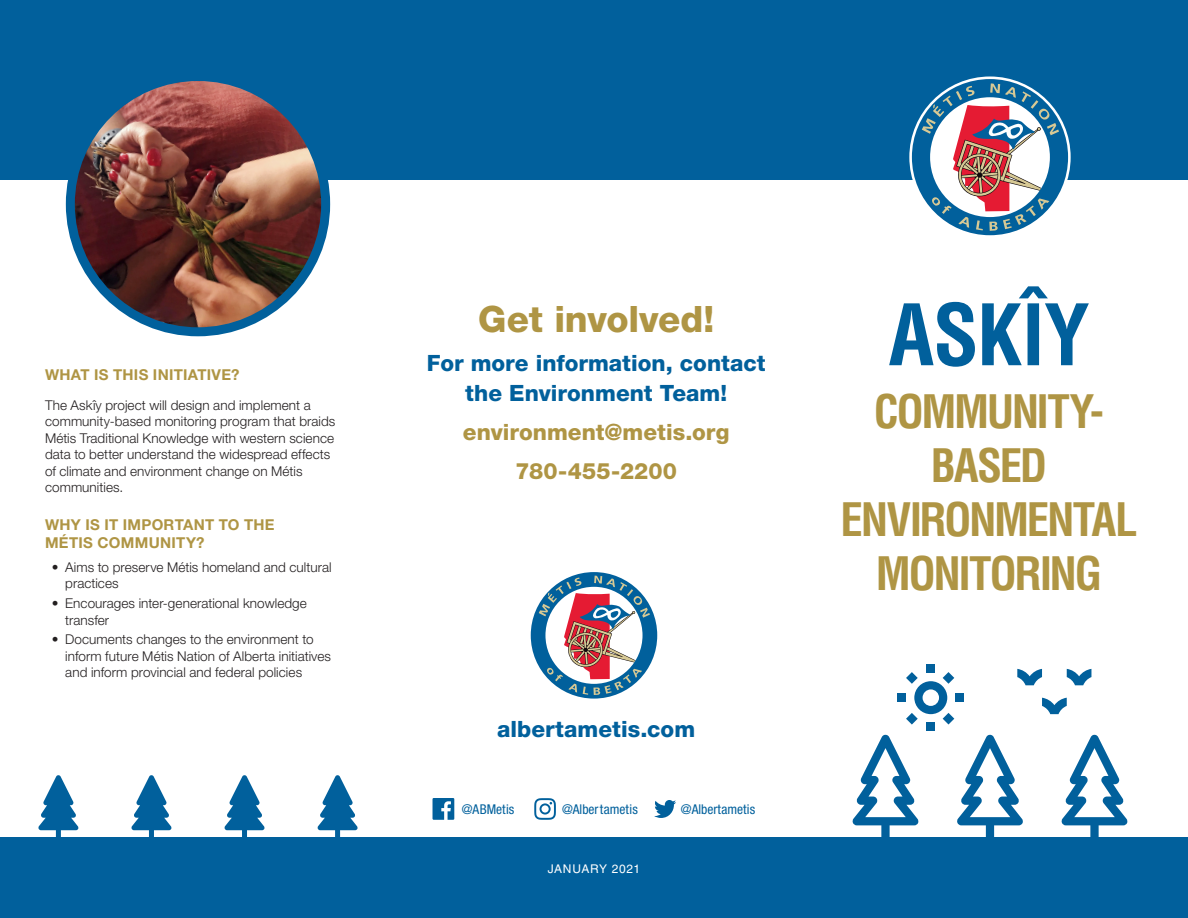
<style>
.page{position:relative;width:1188px;height:918px;background:#fff}
.page>*{position:absolute;margin:0;border:0;box-sizing:border-box;transform-origin:0 0}
.t1{font:700 condensed 82.5px "Helvetica LT Std";letter-spacing:-.015em;color:#01609c}
.t2{font:700 condensed 45px/54px "Helvetica LT Std";letter-spacing:-.055em;color:#af9544;text-align:center}
.t3{font:800 36.45px "Helvetica Neue LT Std";letter-spacing:-.005em;color:#af9544}
.t4{font:800 22.5px/30px "Helvetica Neue LT Std";color:#01609c;text-align:center}
.t5{font:800 22.5px "Helvetica Neue LT Std";color:#af9544}
.Subheading{font:700 15px/18px "Helvetica Neue LT Std";letter-spacing:.02em;color:#af9544}
.Body{font:300 13.5px/16.5px "Helvetica Neue LT Std";letter-spacing:.005em;color:#231f20}
.Body_bullets{font:300 13.5px/16.5px "Helvetica Neue LT Std";letter-spacing:.005em;color:#231f20}
.t6{font:condensed 13.5px "Helvetica Neue LT Std";color:#01609c}
.t7{font:12px "Helvetica LT Std";letter-spacing:.055em;color:#fff}
</style>
<div class="page">
<div style="left:0;top:837px;width:1188px;height:81px;background:#01609c"></div>
<div style="left:0;top:0;width:1188px;height:180px;background:#01609c"></div>
<svg style="left:912px;top:79px;width:156px;height:156px"></svg>
<svg style="left:224px;top:775px;width:41px;height:62px"></svg>
<svg style="left:317px;top:775px;width:41px;height:62px"></svg>
<svg style="left:131px;top:775px;width:41px;height:62px"></svg>
<svg style="left:38px;top:775px;width:41px;height:62px"></svg>
<img style="left:70px;top:82px;width:256px;height:250px">
<div style="left:66px;top:72px;width:264px;height:264px;border:9px solid #01609c;border-radius:50%"></div>
<svg style="left:1061px;top:734px;width:67px;height:103px"></svg>
<svg style="left:957px;top:734px;width:66px;height:103px"></svg>
<svg style="left:852px;top:734px;width:67px;height:103px"></svg>
<div style="left:927px;top:665px;width:8px;height:8px;background:#01609c"></div>
<div style="left:956px;top:694px;width:8px;height:8px;background:#01609c"></div>
<div style="left:927px;top:722px;width:8px;height:9px;background:#01609c"></div>
<div style="left:898px;top:694px;width:8px;height:8px;background:#01609c"></div>
<svg style="left:906px;top:672px;width:48px;height:53px"></svg>
<svg style="left:1017px;top:669px;width:25px;height:16px"></svg>
<svg style="left:1067px;top:669px;width:24px;height:16px"></svg>
<svg style="left:1042px;top:698px;width:25px;height:16px"></svg>
<svg style="left:433px;top:798px;width:21px;height:22px"></svg>
<svg style="left:534px;top:798px;width:22px;height:22px"></svg>
<svg style="left:654px;top:800px;width:22px;height:18px"></svg>
<svg style="left:531px;top:572px;width:126px;height:127px"></svg>
<p class="Subheading" style="left:45px;top:365px;width:196px">WHAT IS THIS INITIATIVE?</p>
<p class="Body" style="left:45px;top:396px;width:292px">The Askîy project will design and implement a community-based monitoring program that braids Métis Traditional Knowledge with western science data to better understand the widespread effects of climate and environment change on Métis communities.</p>
<p class="Subheading" style="left:45px;top:516px;width:231px">WHY IS IT IMPORTANT TO THE<br>MÉTIS COMMUNITY?</p>
<p class="Body_bullets" style="left:65px;top:558px;width:268px;text-indent:-14px">• Aims to preserve Métis homeland and cultural practices</p>
<p class="Body_bullets" style="left:65px;top:595px;width:243px;text-indent:-14px">• Encourages inter-generational knowledge transfer</p>
<p class="Body_bullets" style="left:65px;top:631px;width:267px;text-indent:-14px">• Documents changes to the environment to inform future Métis Nation of Alberta initiatives and inform provincial and federal policies</p>
<p class="t3" style="left:478px;top:297px;width:238px">Get involved!</p>
<p class="t4" style="left:427px;top:348px;width:340px">For more information, contact the Environment Team!</p>
<p class="t5" style="left:463px;top:419px;width:268px">environment@metis.org</p>
<p class="t5" style="left:516px;top:458px;width:163px">780-455-2200</p>
<p class="t4" style="left:497px;top:714px;width:199px">albertametis.com</p>
<p class="t6" style="left:462px;top:801px;width:54px">@ABMetis</p>
<p class="t6" style="left:562px;top:801px;width:77px">@Albertametis</p>
<p class="t6" style="left:681px;top:801px;width:76px">@Albertametis</p>
<p class="t7" style="left:548px;top:861px;width:94px">JANUARY 2021</p>
<p class="t1" style="left:888px;top:283px;width:203px">ASKÎY</p>
<p class="t2" style="left:841px;top:385px;width:298px">COMMUNITY-<br>BASED<br>ENVIRONMENTAL<br>MONITORING</p>
</div>
